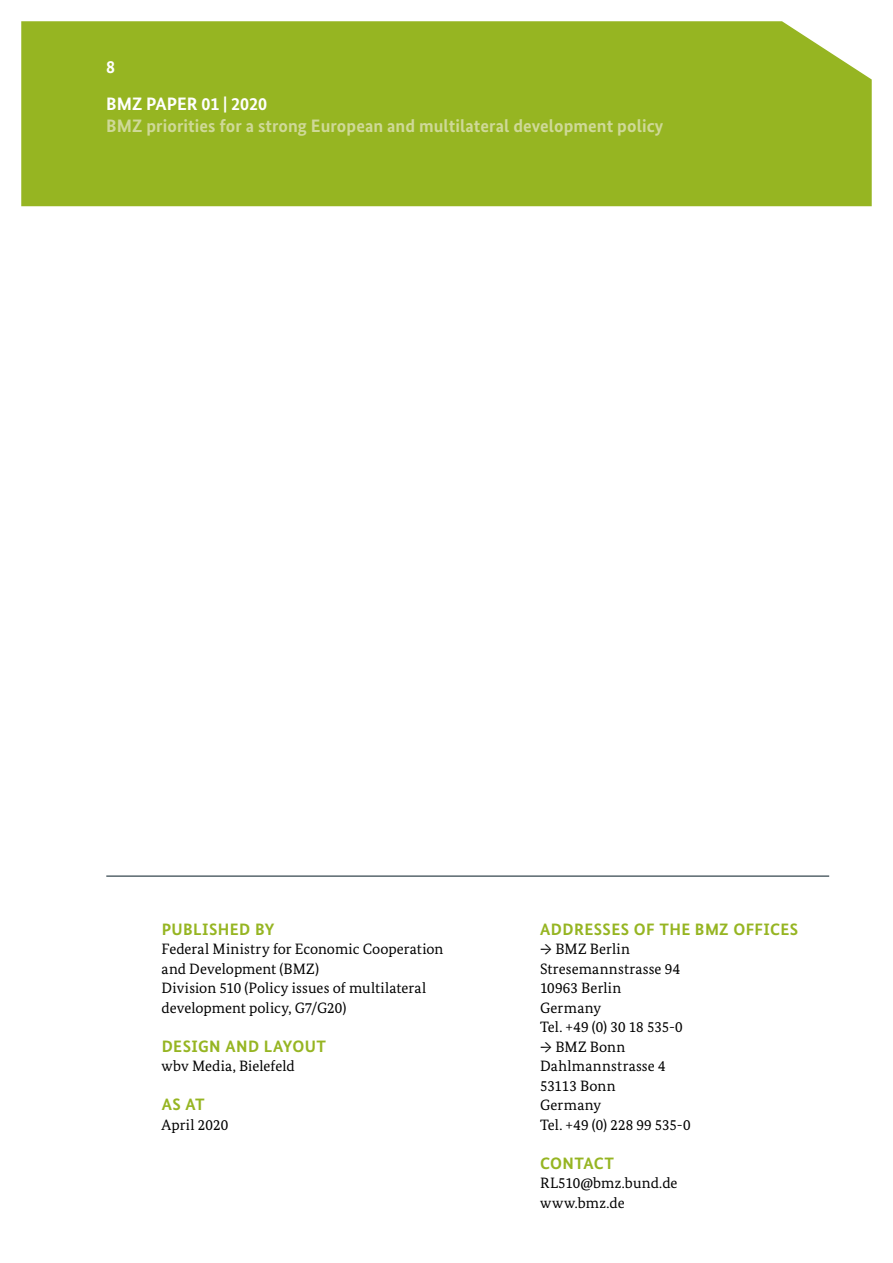
<style>
.page{position:relative;width:893px;height:1263px;background:#fff}
.page>*{position:absolute;margin:0;border:0;box-sizing:border-box;transform-origin:0 0}
.t1{font:700 18px "Bundes Sans";letter-spacing:.005em;color:#cfd998}
.t2{font:700 18px/36.5px "Bundes Sans";color:#fff}
.t3{font:700 16.5px "Bundes Sans";letter-spacing:.025em;color:#96b522}
.t4{font:15px/19.5px "Bundes Serif";letter-spacing:.005em;color:#000}
</style>
<div class="page">
<div style="left:21px;top:21px;width:851px;height:185px;background:#96b522"></div>
<hr style="left:106px;top:875px;width:723px;height:2px;background:#58666d">
<p class="t2" style="left:106px;top:49px;width:162px">8<br>BMZ PAPER 01 | 2020</p>
<p class="t1" style="left:106px;top:114px;width:558px">BMZ priorities for a strong European and multilateral development policy</p>
<p class="t3" style="left:162px;top:919px;width:114px">PUBLISHED BY</p>
<p class="t4" style="left:162px;top:939px;width:283px">Federal Ministry for Economic Cooperation and Development (BMZ)<br>Division 510 (Policy issues of multilateral development policy, G7/G20)</p>
<p class="t3" style="left:162px;top:1036px;width:166px">DESIGN AND LAYOUT</p>
<p class="t4" style="left:162px;top:1056px;width:135px">wbv Media, Bielefeld</p>
<p class="t3" style="left:162px;top:1094px;width:45px">AS AT</p>
<p class="t4" style="left:162px;top:1114px;width:68px">April 2020</p>
<p class="t3" style="left:540px;top:919px;width:260px">ADDRESSES OF THE BMZ OFFICES</p>
<p class="t4" style="left:540px;top:939px;width:144px">→ BMZ Berlin<br>Stresemannstrasse 94<br>10963 Berlin<br>Germany<br>Tel. +49 (0) 30 18 535-0</p>
<p class="t4" style="left:540px;top:1036px;width:152px">→ BMZ Bonn<br>Dahlmannstrasse 4<br>53113 Bonn<br>Germany<br>Tel. +49 (0) 228 99 535-0</p>
<p class="t3" style="left:540px;top:1153px;width:75px">CONTACT</p>
<p class="t4" style="left:540px;top:1173px;width:139px">RL510@bmz.bund.de www.bmz.de</p>
</div>
